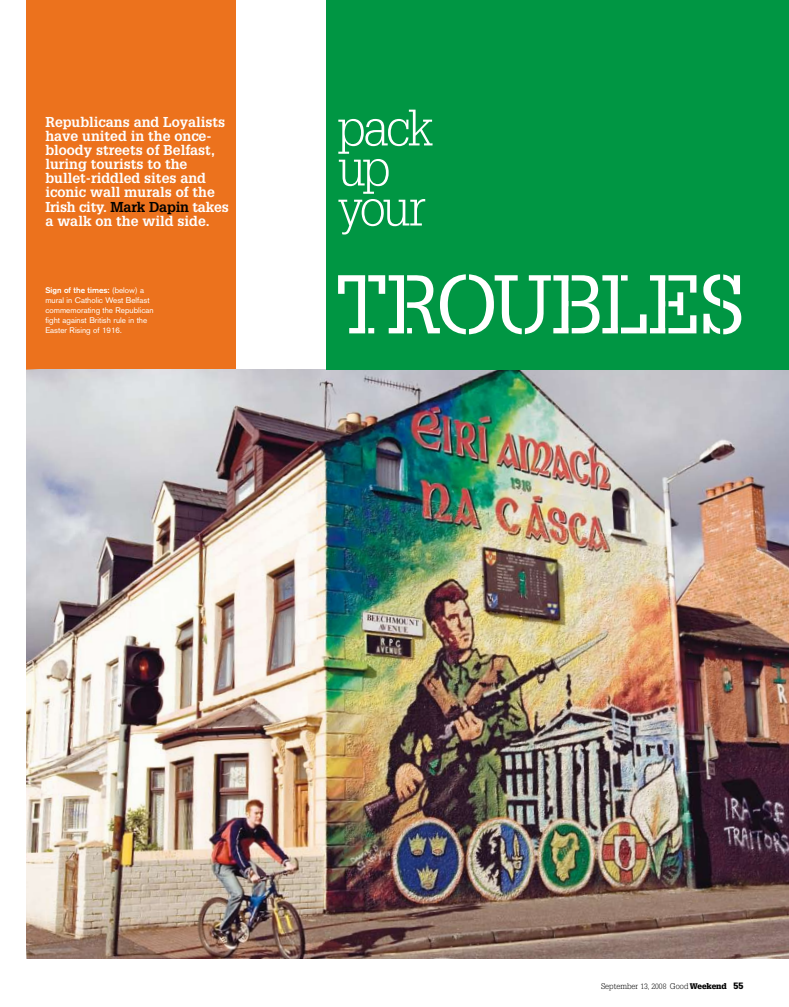
<style>
.page{position:relative;width:789px;height:1007px;background:#fff}
.page>*{position:absolute;margin:0;border:0;box-sizing:border-box;transform-origin:0 0}
.t1{font:81.2px "Glypha LT";letter-spacing:-.03em;color:#fff}
.t2{font:300 50px/40px "Glypha LT";letter-spacing:-.06em;color:#fff}
.t3{font:700 14px/14px "Glypha LT";color:#fff}
.t4{font:8px/10px "Basic Commercial LT";color:#fff}
.t5{font:300 8px "Glypha LT";color:#000}
.s1{color:#000}
.s2{font-weight:700}
.s3{font-size:7.5px}
.s4{font-weight:900}
.s5{font-weight:900;font-size:9px}
</style>
<div class="page">
<div style="left:26px;top:0;width:210px;height:369px;background:#ec721d"></div>
<img style="left:26px;top:369px;width:762px;height:589px">
<div style="left:325px;top:0;width:463px;height:369px;background:#009643"></div>
<p class="t3" style="left:45px;top:115px;width:185px">Republicans and Loyalists have united in the once&shy;bloody streets of Belfast, luring tourists to the bullet-riddled sites and iconic wall murals of the<br>Irish city. <span class="s1">Mark Dapin</span> takes a walk on the wild side.</p>
<p class="t4" style="left:45px;top:285px;width:110px"><span class="s2">Sign of the times:</span> (below) a mural in Catholic West Belfast commemorating the Republican fight against British rule in the<br>Easter Rising of 1916.</p>
<h2 class="t2" style="left:337px;top:109px;width:96px">pack up your</h2>
<h1 class="t1" style="left:335px;top:255px;width:411px">TROUBLES</h1>
<p class="t5" style="left:600px;top:981px;width:144px">September <span class="s3">13, 2008</span> Good <span class="s4">Weekend</span> <span class="s5">55</span></p>
</div>
